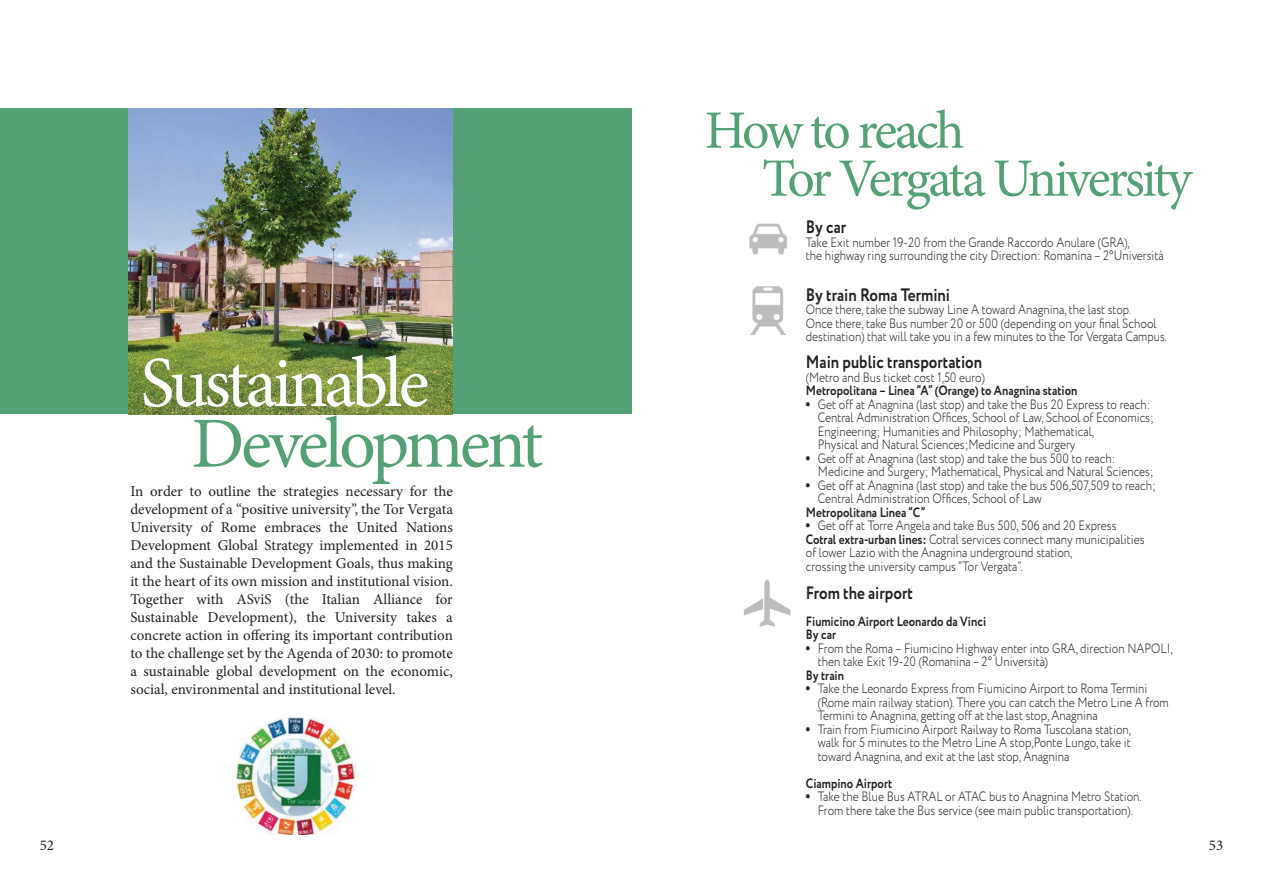
<style>
.page{position:relative;width:1263px;height:893px;background:#fff}
.page>*{position:absolute;margin:0;border:0;box-sizing:border-box;transform-origin:0 0}
.t1{font:72px "Minion Pro";letter-spacing:-.055em;color:#fff}
.t2{font:72px "Minion Pro";letter-spacing:-.055em;color:#53a174}
.t3{font:54px/48px "Minion Pro";letter-spacing:-.055em;color:#53a174}
.t4{font:700 18px "Circe";color:#231f20;scale:.85 1}
.t5{font:15px/18px "Minion Pro";color:#231f20;text-align:justify}
.t6{font:300 13.5px/13.5px "Circe";color:#231f20;scale:.85 1}
.t7{font:700 13.5px/13.5px "Circe";color:#231f20;scale:.85 1}
.s1{font-weight:700;font-size:18px}
.s2{font-weight:700}
</style>
<div class="page">
<img style="left:749px;top:223px;width:38px;height:32px">
<img style="left:743px;top:579px;width:48px;height:48px">
<img style="left:750px;top:286px;width:35px;height:49px">
<img style="left:232px;top:718px;width:125px;height:116px">
<div style="left:0;top:108px;width:631px;height:306px;background:#53a174"></div>
<img style="left:128px;top:108px;width:324px;height:306px">
<h1 class="t1" style="left:140px;top:335px;width:290px">Sustainable</h1>
<h1 class="t2" style="left:191px;top:395px;width:353px">Development</h1>
<p class="t5" style="left:130px;top:482px;width:324px">In order to outline the strategies necessary for the development of a “positive university”, the Tor Vergata University of Rome embraces the United Nations Development Global Strategy implemented in 2015 and the Sustainable Development Goals, thus making it the heart of its own mission and institutional vision.<br>Together with ASviS (the Italian Alliance for Sustainable Development), the University takes a concrete action in offering its important contribution to the challenge set by the Agenda of 2030: to promote a sustainable global development on the economic, social, environmental and institutional level.</p>
<h2 class="t3" style="left:762px;top:107px;width:431px;text-indent:-57px">How to reach<br>Tor Vergata University</h2>
<h3 class="t4" style="left:806px;top:215px;width:49px">By car</h3>
<p class="t6" style="left:806px;top:236px;width:423px">Take Exit number 19-20 from the Grande Raccordo Anulare (GRA),<br>the highway ring surrounding the city Direction: Romanina – 2°Università</p>
<h3 class="t4" style="left:806px;top:283px;width:171px">By train Roma Termini</h3>
<p class="t6" style="left:806px;top:303px;width:426px">Once there, take the subway Line A toward Anagnina, the last stop.<br>Once there, take Bus number 20 or 500 (depending on your final School destination) that will take you in a few minutes to the Tor Vergata Campus.</p>
<h3 class="t4" style="left:806px;top:350px;width:209px">Main public transportation</h3>
<p class="t6" style="left:806px;top:371px;width:212px">(Metro and Bus ticket cost 1,50 euro)</p>
<p class="t7" style="left:806px;top:385px;width:321px">Metropolitana – Linea “A” (Orange) to Anagnina station</p>
<p class="t6" style="left:818px;top:398px;width:397px;text-indent:-12px"><span class="s1">•</span> Get off at Anagnina (last stop) and take the Bus 20 Express to reach:<br>Central Administration Offices, School of Law, School of Economics; Engineering; Humanities and Philosophy; Mathematical,<br>Physical and Natural Sciences;Medicine and Surgery</p>
<p class="t6" style="left:818px;top:452px;width:396px;text-indent:-12px"><span class="s1">•</span> Get off at Anagnina (last stop) and take the bus 500 to reach:<br>Medicine and Surgery; Mathematical, Physical and Natural Sciences;</p>
<p class="t6" style="left:818px;top:479px;width:399px;text-indent:-12px"><span class="s1">•</span> Get off at Anagnina (last stop) and take the bus 506,507,509 to reach;<br>Central Administration Offices, School of Law</p>
<p class="t7" style="left:806px;top:506px;width:142px">Metropolitana Linea “C”</p>
<p class="t6" style="left:806px;top:519px;width:400px"><span class="s1">•</span> Get off at Torre Angela and take Bus 500, 506 and 20 Express <span class="s2">Cotral extra-urban lines:</span> Cotral services connect many municipalities of lower Lazio with the Anagnina underground station,<br>crossing the university campus “Tor Vergata”.</p>
<h3 class="t4" style="left:806px;top:580px;width:128px">From the airport</h3>
<p class="t7" style="left:806px;top:615px;width:214px">Fiumicino Airport Leonardo da Vinci<br>By car</p>
<p class="t6" style="left:818px;top:642px;width:419px;text-indent:-12px"><span class="s1">•</span> From the Roma – Fiumicino Highway enter into GRA, direction NAPOLI, then take Exit 19-20 (Romanina – 2° Università)</p>
<p class="t7" style="left:806px;top:669px;width:46px">By train</p>
<p class="t6" style="left:818px;top:682px;width:414px;text-indent:-12px"><span class="s1">•</span> Take the Leonardo Express from Fiumicino Airport to Roma Termini (Rome main railway station). There you can catch the Metro Line A from<br>Termini to Anagnina, getting off at the last stop, Anagnina</p>
<p class="t6" style="left:818px;top:723px;width:370px;text-align:justify;text-indent:-12px"><span class="s1">•</span> Train from Fiumicino Airport Railway to Roma Tuscolana station, walk for 5 minutes to the Metro Line A stop,Ponte Lungo, take it toward Anagnina, and exit at the last stop, Anagnina</p>
<p class="t7" style="left:806px;top:777px;width:103px">Ciampino Airport</p>
<p class="t6" style="left:806px;top:790px;width:396px;text-align:center"><span class="s1">•</span> Take the Blue Bus ATRAL or ATAC bus to Anagnina Metro Station.<br>From there take the Bus service (see main public transportation).</p>
<p class="t5" style="left:40px;top:836px;width:16px">52</p>
<p class="t5" style="left:1209px;top:836px;width:16px">53</p>
</div>
